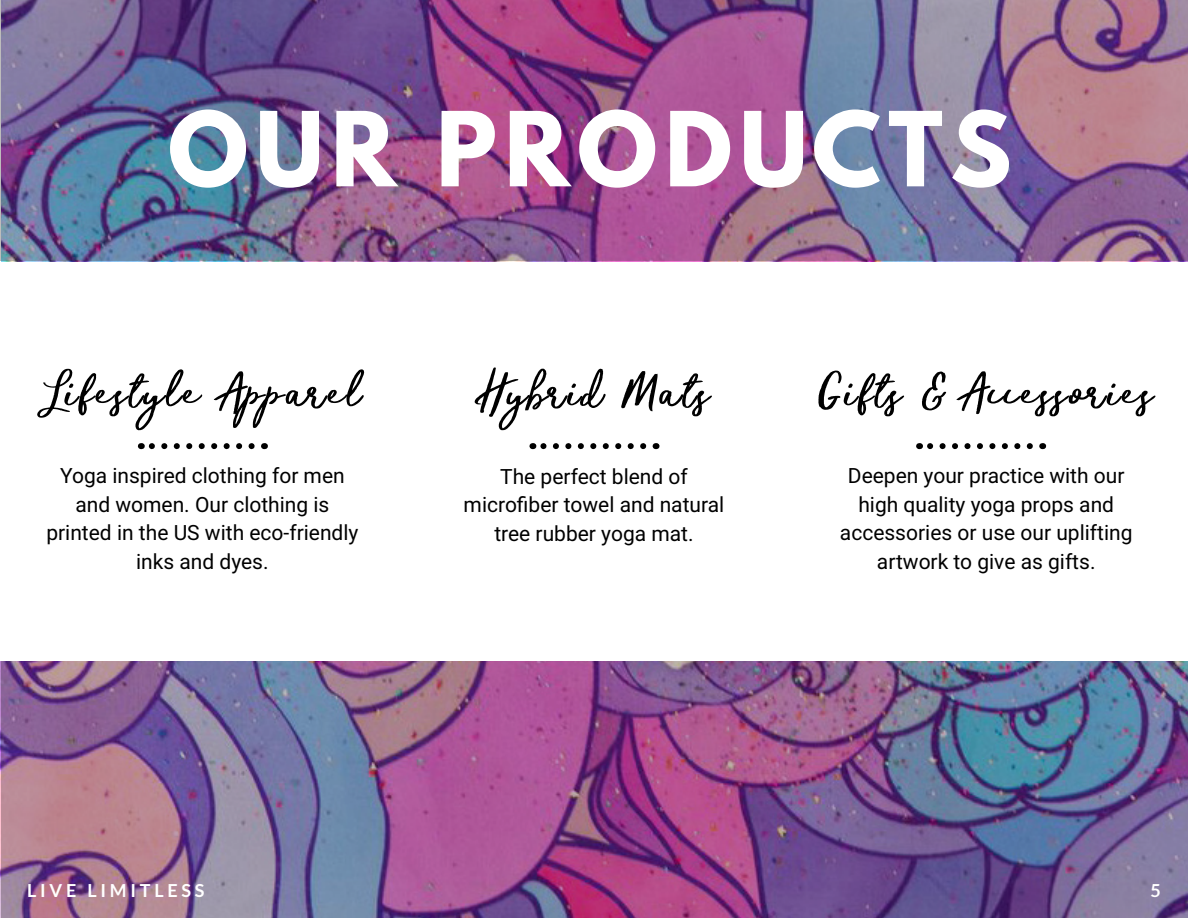
<style>
.page{position:relative;width:1188px;height:918px;background:#fff}
.page>*{position:absolute;margin:0;border:0;box-sizing:border-box;transform-origin:0 0}
.t1{font:700 91.5px "League Spartan";letter-spacing:.08em;color:#fff}
.t2{font:55.5px "trendsetter";letter-spacing:.04em;color:#000}
.t3{font:21px/28.5px "Roboto";color:#000;text-align:center}
.t4{font:700 18px "Lato";letter-spacing:.21em;color:#fff}
</style>
<div class="page">
<img style="left:0;top:0;width:1188px;height:261px">
<svg style="left:141px;top:443px;width:111px;height:6px"></svg>
<svg style="left:540px;top:443px;width:103px;height:6px"></svg>
<svg style="left:919px;top:443px;width:111px;height:6px"></svg>
<img style="left:2px;top:662px;width:1186px;height:256px">
<p class="t1" style="left:168px;top:78px;width:845px">OUR PRODUCTS</p>
<p class="t2" style="left:48px;top:361px;width:315px">Lifestyle Apparel</p>
<p class="t2" style="left:478px;top:361px;width:233px">Hybrid Mats</p>
<p class="t2" style="left:819px;top:361px;width:336px">Gifts &amp; Accessories</p>
<p class="t3" style="left:464px;top:461px;width:262px">The perfect blend of microfiber towel and natural tree rubber yoga mat.</p>
<p class="t3" style="left:46px;top:461px;width:314px">Yoga inspired clothing for men and women. Our clothing is printed in the US with eco-friendly inks and dyes.</p>
<p class="t3" style="left:840px;top:461px;width:294px">Deepen your practice with our high quality yoga props and accessories or use our uplifting artwork to give as gifts.</p>
<p class="t4" style="left:27px;top:880px;width:179px">LIVE LIMITLESS</p>
<p class="t4" style="left:1151px;top:880px;width:12px">5</p>
</div>
